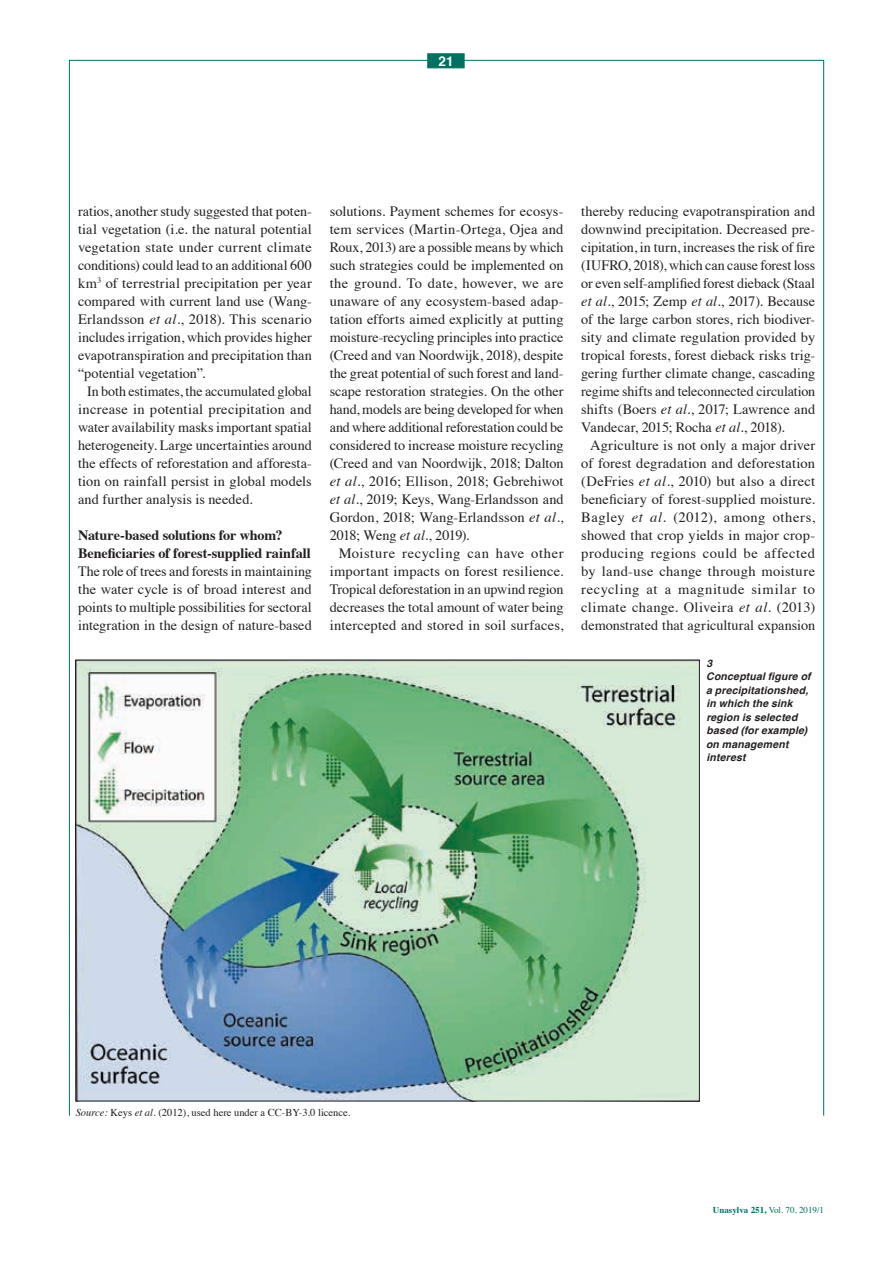
<style>
.page{position:relative;width:893px;height:1263px;background:#fff}
.page>*{position:absolute;margin:0;border:0;box-sizing:border-box;transform-origin:0 0}
.t1{font:14.25px/18px "Times";letter-spacing:.005em;color:#231f20;text-align:justify}
.t2{font:700 14.25px/18px "Times";letter-spacing:-.01em;color:#231f20}
.t3{font:700 13.5px "Helvetica";color:#fff}
.t4{font:italic 700 10.5px/13.5px "Helvetica";letter-spacing:.015em;color:#231f20}
.t5{font:10.5px "Times";color:#231f20}
.t6{font:9px "Times";color:#007161}
.s1{font-style:italic}
.s2{font-weight:700}
</style>
<div class="page">
<div style="left:428px;top:54px;width:36px;height:14px;background:#007161;border:1px solid #007161"></div>
<img style="left:77px;top:662px;width:621px;height:437px">
<p class="t3" style="left:439px;top:50px;width:17px">21</p>
<p class="t1" style="left:78px;top:201px;width:235px">ratios, another study suggested that poten&shy;tial vegetation (i.e. the natural potential vegetation state under current climate conditions) could lead to an additional 600 km<sup>3</sup> of terrestrial precipitation per year compared with current land use (Wang-Erlandsson <span class="s1">et al.</span>, 2018). This scenario includes irrigation, which provides higher evapotranspiration and precipitation than “potential vegetation”.</p>
<p class="t1" style="left:78px;top:381px;width:235px;text-indent:9px">In both estimates, the accumulated global increase in potential precipitation and water availability masks important spatial heterogeneity. Large uncertainties around the effects of reforestation and afforesta&shy;tion on rainfall persist in global models and further analysis is needed.</p>
<p class="t2" style="left:78px;top:524px;width:234px">Nature-based solutions for whom?<br>Beneficiaries of forest-supplied rainfall</p>
<p class="t1" style="left:78px;top:561px;width:235px">The role of trees and forests in maintaining the water cycle is of broad interest and points to multiple possibilities for sectoral integration in the design of nature-based</p>
<p class="t1" style="left:330px;top:201px;width:235px">solutions. Payment schemes for ecosys&shy;tem services (Martin-Ortega, Ojea and Roux, 2013) are a possible means by which such strategies could be implemented on the ground. To date, however, we are unaware of any ecosystem-based adap&shy;tation efforts aimed explicitly at putting moisture‑recycling principles into practice (Creed and van Noordwijk, 2018), despite the great potential of such forest and land&shy;scape restoration strategies. On the other hand, models are being developed for when and where additional reforestation could be considered to increase moisture recycling (Creed and van Noordwijk, 2018; Dalton <span class="s1">et al.</span>, 2016; Ellison, 2018; Gebrehiwot <span class="s1">et al.</span>, 2019; Keys, Wang-Erlandsson and Gordon, 2018; Wang-Erlandsson <span class="s1">et al.</span>, 2018; Weng <span class="s1">et al.</span>, 2019).</p>
<p class="t1" style="left:330px;top:543px;width:235px;text-indent:9px">Moisture recycling can have other important impacts on forest resilience.<br>Tropical deforestation in an upwind region decreases the total amount of water being intercepted and stored in soil surfaces,</p>
<p class="t1" style="left:581px;top:201px;width:235px">thereby reducing evapotranspiration and downwind precipitation. Decreased pre&shy;cipitation, in turn, increases the risk of fire (IUFRO, 2018), which can cause forest loss or even self-amplified forest dieback (Staal <span class="s1">et al.</span>, 2015; Zemp <span class="s1">et al.</span>, 2017). Because of the large carbon stores, rich biodiver&shy;sity and climate regulation provided by tropical forests, forest dieback risks trig&shy;gering further climate change, cascading regime shifts and teleconnected circulation shifts (Boers <span class="s1">et al.</span>, 2017; Lawrence and Vandecar, 2015; Rocha <span class="s1">et al.</span>, 2018).</p>
<p class="t1" style="left:581px;top:435px;width:235px;text-indent:9px">Agriculture is not only a major driver of forest degradation and deforestation (DeFries <span class="s1">et al.</span>, 2010) but also a direct beneficiary of forest-supplied moisture.<br>Bagley <span class="s1">et al.</span> (2012), among others, showed that crop yields in major crop&shy;producing regions could be affected by land-use change through moisture recycling at a magnitude similar to climate change. Oliveira <span class="s1">et al.</span> (2013) demonstrated that agricultural expansion</p>
<p class="t4" style="left:706px;top:656px;width:106px">3<br>Conceptual figure of a precipitationshed, in which the sink region is selected based (for example) on management interest</p>
<p class="t5" style="left:76px;top:1102px;width:276px"><span class="s1">Source:</span> Keys <span class="s1">et al.</span> (2012), used here under a CC-BY-3.0 licence.</p>
<p class="t6" style="left:713px;top:1201px;width:113px"><span class="s2">Unasylva 251,</span> Vol. 70, 2019/1</p>
</div>
